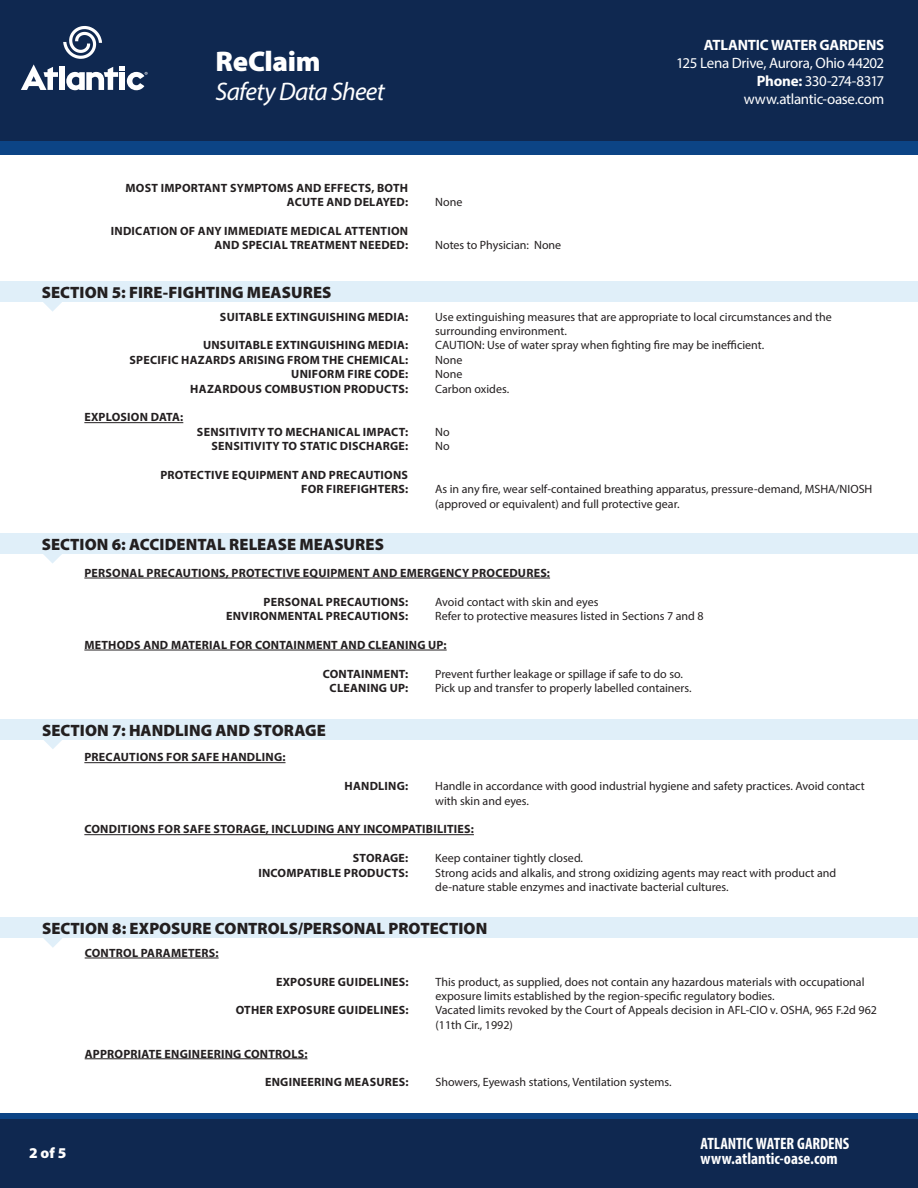
<style>
.page{position:relative;width:918px;height:1188px;background:#fff}
.page>*{position:absolute;margin:0;border:0;box-sizing:border-box;transform-origin:0 0}
.t1{font:900 28.5px "Myriad Pro";letter-spacing:-.01em;color:#fff}
.t2{font:italic 25.5px "Myriad Pro";letter-spacing:-.03em;color:#fff}
.t3{font:900 16.5px "Myriad Pro";letter-spacing:.005em;color:#231f20}
.t4{font:700 condensed 16.5px/15px "Myriad Pro";color:#fff}
.t5{font:15px/18px "Myriad Pro";letter-spacing:-.025em;color:#fff;text-align:right}
.t6{font:700 15px "Myriad Pro";letter-spacing:-.02em;color:#fff}
.t7{font:900 15px "Myriad Pro";color:#fff}
.sidebyside_list{font:12px/14.4px "Myriad Pro";color:#231f20}
.sidebyside_list-2{font:700 12px "Myriad Pro";letter-spacing:.02em;color:#231f20}
.Heading2_Underline{font:700 12px "Myriad Pro";letter-spacing:.02em;color:#231f20}
.s1{font-weight:700}
</style>
<div class="page">
<div style="left:0;top:0;width:918px;height:155px;background:#0f2850"></div>
<div style="left:0;top:141px;width:918px;height:14px;background:#0c4485"></div>
<div style="left:0;top:1114px;width:918px;height:74px;background:#0f2850"></div>
<div style="left:0;top:1114px;width:918px;height:5px;background:#0c4485"></div>
<svg style="left:21px;top:26px;width:127px;height:64px"></svg>
<div style="left:0;top:281px;width:918px;height:21px;background:#e0eff9"></div>
<svg style="left:43px;top:302px;width:19px;height:10px"></svg>
<hr style="left:84px;top:422px;width:99px;height:1px;background:#231f20">
<div style="left:0;top:533px;width:918px;height:21px;background:#e0eff9"></div>
<svg style="left:43px;top:554px;width:19px;height:9px"></svg>
<hr style="left:84px;top:578px;width:466px;height:1px;background:#231f20">
<hr style="left:84px;top:650px;width:363px;height:1px;background:#231f20">
<div style="left:0;top:719px;width:918px;height:21px;background:#e0eff9"></div>
<svg style="left:44px;top:740px;width:18px;height:9px"></svg>
<hr style="left:84px;top:762px;width:202px;height:1px;background:#231f20">
<hr style="left:84px;top:834px;width:390px;height:1px;background:#231f20">
<div style="left:0;top:917px;width:918px;height:21px;background:#e0eff9"></div>
<svg style="left:43px;top:938px;width:19px;height:10px"></svg>
<hr style="left:85px;top:958px;width:134px;height:1px;background:#231f20">
<hr style="left:85px;top:1058px;width:222px;height:1px;background:#231f20">
<h1 class="t1" style="left:216px;top:42px;width:107px">ReClaim</h1>
<h2 class="t2" style="left:216px;top:75px;width:171px">Safety Data Sheet</h2>
<p class="sidebyside_list-2" style="left:126px;top:180px;width:284px">MOST IMPORTANT SYMPTOMS AND EFFECTS, BOTH</p>
<p class="sidebyside_list-2" style="left:287px;top:194px;width:123px">ACUTE AND DELAYED:</p>
<p class="sidebyside_list" style="left:435px;top:195px;width:29px">None</p>
<p class="sidebyside_list-2" style="left:111px;top:223px;width:299px">INDICATION OF ANY IMMEDIATE MEDICAL ATTENTION</p>
<p class="sidebyside_list-2" style="left:214px;top:237px;width:195px">AND SPECIAL TREATMENT NEEDED:</p>
<p class="sidebyside_list" style="left:435px;top:238px;width:128px">Notes to Physician: None</p>
<p class="t6" style="left:704px;top:35px;width:182px">ATLANTIC WATER GARDENS</p>
<p class="t5" style="left:676px;top:54px;width:210px">125 Lena Drive, Aurora, Ohio 44202<br><span class="s1">Phone:</span> 330-274-8317 www.atlantic-oase.com</p>
<p class="t3" style="left:42px;top:281px;width:291px">SECTION 5: FIRE-FIGHTING MEASURES</p>
<p class="sidebyside_list-2" style="left:220px;top:309px;width:190px">SUITABLE EXTINGUISHING MEDIA:</p>
<p class="sidebyside_list" style="left:435px;top:309px;width:398px">Use extinguishing measures that are appropriate to local circumstances and the surrounding environment.</p>
<p class="sidebyside_list-2" style="left:203px;top:338px;width:207px">UNSUITABLE EXTINGUISHING MEDIA:</p>
<p class="sidebyside_list" style="left:435px;top:338px;width:331px">CAUTION: Use of water spray when fighting fire may be inefficient.</p>
<p class="sidebyside_list-2" style="left:130px;top:352px;width:280px">SPECIFIC HAZARDS ARISING FROM THE CHEMICAL:</p>
<p class="sidebyside_list" style="left:435px;top:352px;width:29px">None</p>
<p class="sidebyside_list-2" style="left:291px;top:366px;width:118px">UNIFORM FIRE CODE:</p>
<p class="sidebyside_list" style="left:435px;top:367px;width:29px">None</p>
<p class="sidebyside_list-2" style="left:190px;top:381px;width:219px">HAZARDOUS COMBUSTION PRODUCTS:</p>
<p class="sidebyside_list" style="left:435px;top:381px;width:75px">Carbon oxides.</p>
<p class="Heading2_Underline" style="left:84px;top:410px;width:100px">EXPLOSION DATA:</p>
<p class="sidebyside_list-2" style="left:197px;top:424px;width:213px">SENSITIVITY TO MECHANICAL IMPACT:</p>
<p class="sidebyside_list" style="left:435px;top:424px;width:16px">No</p>
<p class="sidebyside_list-2" style="left:211px;top:438px;width:198px">SENSITIVITY TO STATIC DISCHARGE:</p>
<p class="sidebyside_list" style="left:435px;top:439px;width:16px">No</p>
<p class="sidebyside_list-2" style="left:160px;top:467px;width:249px">PROTECTIVE EQUIPMENT AND PRECAUTIONS</p>
<p class="sidebyside_list-2" style="left:301px;top:482px;width:109px">FOR FIREFIGHTERS:</p>
<p class="sidebyside_list" style="left:435px;top:482px;width:439px">As in any fire, wear self-contained breathing apparatus, pressure-demand, MSHA/NIOSH (approved or equivalent) and full protective gear.</p>
<p class="t3" style="left:42px;top:533px;width:344px">SECTION 6: ACCIDENTAL RELEASE MEASURES</p>
<p class="Heading2_Underline" style="left:84px;top:565px;width:467px">PERSONAL PRECAUTIONS, PROTECTIVE EQUIPMENT AND EMERGENCY PROCEDURES:</p>
<p class="sidebyside_list-2" style="left:264px;top:594px;width:146px">PERSONAL PRECAUTIONS:</p>
<p class="sidebyside_list" style="left:435px;top:594px;width:165px">Avoid contact with skin and eyes</p>
<p class="sidebyside_list-2" style="left:226px;top:608px;width:184px">ENVIRONMENTAL PRECAUTIONS:</p>
<p class="sidebyside_list" style="left:435px;top:609px;width:270px">Refer to protective measures listed in Sections 7 and 8</p>
<p class="Heading2_Underline" style="left:84px;top:637px;width:364px">METHODS AND MATERIAL FOR CONTAINMENT AND CLEANING UP:</p>
<p class="sidebyside_list-2" style="left:323px;top:666px;width:87px">CONTAINMENT:</p>
<p class="sidebyside_list" style="left:435px;top:666px;width:249px">Prevent further leakage or spillage if safe to do so.</p>
<p class="sidebyside_list-2" style="left:330px;top:680px;width:80px">CLEANING UP:</p>
<p class="sidebyside_list" style="left:435px;top:681px;width:258px">Pick up and transfer to properly labelled containers.</p>
<p class="t3" style="left:42px;top:719px;width:285px">SECTION 7: HANDLING AND STORAGE</p>
<p class="Heading2_Underline" style="left:84px;top:750px;width:203px">PRECAUTIONS FOR SAFE HANDLING:</p>
<p class="sidebyside_list-2" style="left:345px;top:778px;width:65px">HANDLING:</p>
<p class="sidebyside_list" style="left:435px;top:779px;width:431px">Handle in accordance with good industrial hygiene and safety practices. Avoid contact with skin and eyes.</p>
<p class="Heading2_Underline" style="left:84px;top:822px;width:391px">CONDITIONS FOR SAFE STORAGE, INCLUDING ANY INCOMPATIBILITIES:</p>
<p class="sidebyside_list-2" style="left:353px;top:850px;width:57px">STORAGE:</p>
<p class="sidebyside_list" style="left:435px;top:851px;width:149px">Keep container tightly closed.</p>
<p class="sidebyside_list-2" style="left:258px;top:865px;width:151px">INCOMPATIBLE PRODUCTS:</p>
<p class="sidebyside_list" style="left:435px;top:865px;width:403px">Strong acids and alkalis, and strong oxidizing agents may react with product and de-nature stable enzymes and inactivate bacterial cultures.</p>
<p class="t3" style="left:42px;top:917px;width:447px">SECTION 8: EXPOSURE CONTROLS/PERSONAL PROTECTION</p>
<p class="Heading2_Underline" style="left:85px;top:945px;width:135px">CONTROL PARAMETERS:</p>
<p class="sidebyside_list-2" style="left:276px;top:974px;width:134px">EXPOSURE GUIDELINES:</p>
<p class="sidebyside_list" style="left:436px;top:974px;width:431px">This product, as supplied, does not contain any hazardous materials with occupational exposure limits established by the region-specific regulatory bodies.</p>
<p class="sidebyside_list-2" style="left:236px;top:1003px;width:174px">OTHER EXPOSURE GUIDELINES:</p>
<p class="sidebyside_list" style="left:436px;top:1003px;width:443px">Vacated limits revoked by the Court of Appeals decision in AFL-CIO v. OSHA, 965 F.2d 962 (11th Cir., 1992)</p>
<p class="Heading2_Underline" style="left:85px;top:1046px;width:224px">APPROPRIATE ENGINEERING CONTROLS:</p>
<p class="sidebyside_list-2" style="left:265px;top:1075px;width:145px">ENGINEERING MEASURES:</p>
<p class="sidebyside_list" style="left:436px;top:1075px;width:237px">Showers, Eyewash stations, Ventilation systems.</p>
<p class="t7" style="left:29px;top:1143px;width:39px">2 of 5</p>
<h3 class="t4" style="left:700px;top:1136px;width:150px">ATLANTIC WATER GARDENS www.atlantic-oase.com</h3>
</div>
